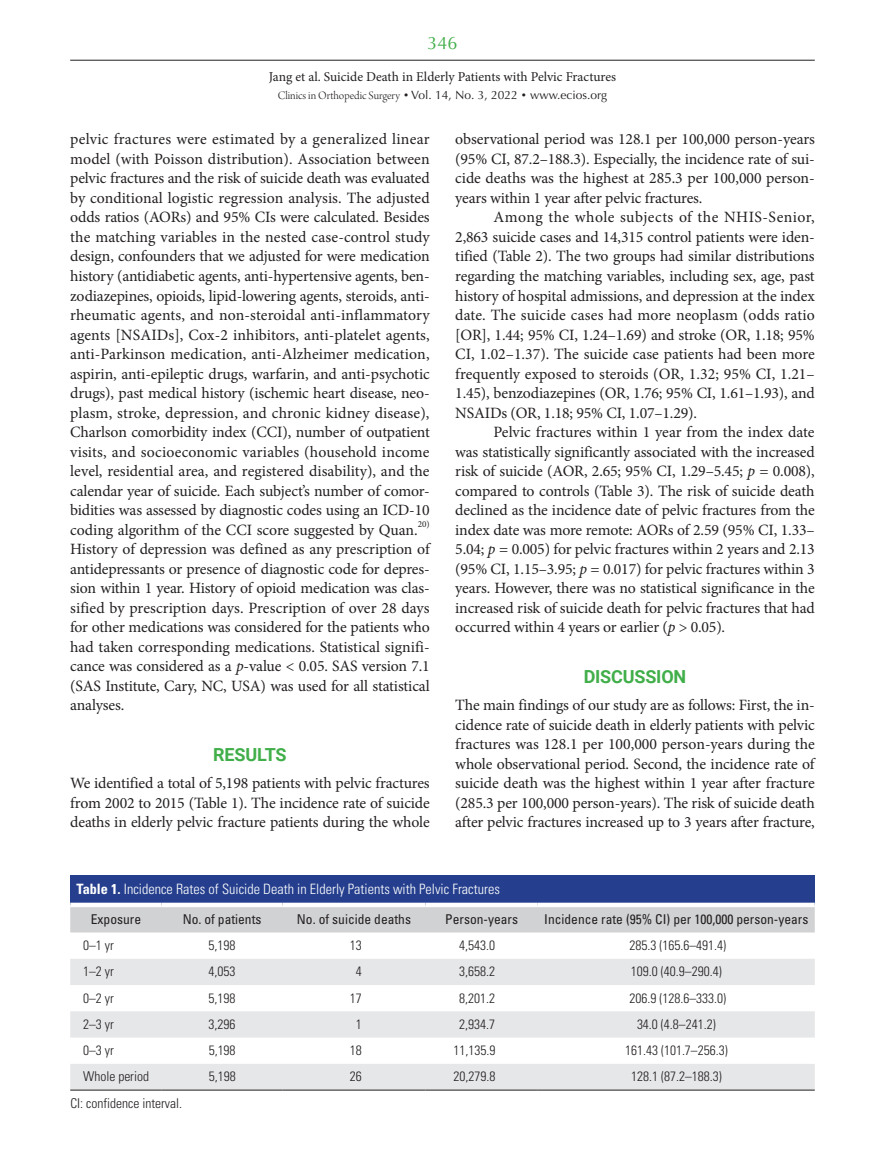
<style>
.page{position:relative;width:885px;height:1170px;background:#fff}
.page>*{position:absolute;margin:0;border:0;box-sizing:border-box;transform-origin:0 0}
.t1{font:700 18px "Roboto";letter-spacing:-.01em;color:#40ae49}
.t2{font:18px "Optima LT Std";color:#40ae49}
.t3{font:15.75px/19.5px "Minion Pro";letter-spacing:-.01em;color:#231f20;text-align:justify}
.t4{font:300 condensed 14.25px "Univers LT Std";color:#fff}
.t5{font:300 condensed 13.5px "Univers LT Std";color:#231f20}
.t6{font:condensed 13.5px "Univers LT Std";color:#231f20}
.t7{font:13.5px "Minion Pro";color:#231f20}
.t8{font:12px "Optima LT Std";color:#231f20}
.t9{font:9.15px "Minion Pro";color:#231f20}
.s1{font-family:"Arno Pro Light Display"}
.s2{font-size:9px}
.s3{font-style:italic}
.s4{font-weight:700}
</style>
<div class="page">
<hr style="left:70px;top:60px;width:744px;height:1px;background:#231f20">
<div style="left:70px;top:875px;width:744px;height:29px;background:#253f8e"></div>
<div style="left:70px;top:907px;width:744px;height:25px;background:#d1d2d4"></div>
<svg style="left:70px;top:959px;width:744px;height:130px;fill:#e6e7e9"></svg>
<div style="left:70px;top:902px;width:92px;height:5px;background:#fff"></div>
<div style="left:162px;top:902px;width:120px;height:5px;background:#fff"></div>
<div style="left:282px;top:902px;width:143px;height:5px;background:#fff"></div>
<div style="left:425px;top:902px;width:112px;height:5px;background:#fff"></div>
<div style="left:537px;top:902px;width:277px;height:5px;background:#fff"></div>
<hr style="left:70px;top:1089px;width:92px;height:1px;background:#231f20">
<hr style="left:162px;top:1089px;width:120px;height:1px;background:#231f20">
<hr style="left:282px;top:1089px;width:143px;height:1px;background:#231f20">
<hr style="left:425px;top:1089px;width:112px;height:1px;background:#231f20">
<hr style="left:537px;top:1089px;width:277px;height:1px;background:#231f20">
<p class="t2" style="left:427px;top:32px;width:32px">346</p>
<p class="t7" style="left:269px;top:68px;width:348px">Jang et al. Suicide Death in Elderly Patients with Pelvic Fractures</p>
<p class="t8" style="left:278px;top:88px;width:331px"><span class="s1">Clinics in Orthopedic Surgery</span> <span class="s2">•</span> Vol. 14, No. 3, 2022 <span class="s2">•</span> www.ecios.org</p>
<p class="t3" style="left:70px;top:130px;width:361px">pelvic fractures were estimated by a generalized linear model (with Poisson distribution). Association between pelvic fractures and the risk of suicide death was evaluated by conditional logistic regression analysis. The adjusted odds ratios (AORs) and 95% CIs were calculated. Besides the matching variables in the nested case-control study design, confounders that we adjusted for were medication history (antidiabetic agents, anti-hypertensive agents, ben&shy;zodiazepines, opioids, lipid-lowering agents, steroids, anti&shy;rheumatic agents, and non-steroidal anti-inflammatory agents [NSAIDs], Cox-2 inhibitors, anti-platelet agents, anti-Parkinson medication, anti-Alzheimer medication, aspirin, anti-epileptic drugs, warfarin, and anti-psychotic drugs), past medical history (ischemic heart disease, neo&shy;plasm, stroke, depression, and chronic kidney disease), Charlson comorbidity index (CCI), number of outpatient visits, and socioeconomic variables (household income level, residential area, and registered disability), and the calendar year of suicide. Each subject’s number of comor&shy;bidities was assessed by diagnostic codes using an ICD-10 coding algorithm of the CCI score suggested by Quan.</p>
<p class="t3" style="left:455px;top:130px;width:361px">observational period was 128.1 per 100,000 person-years (95% CI, 87.2–188.3). Especially, the incidence rate of sui&shy;cide deaths was the highest at 285.3 per 100,000 person&shy;years within 1 year after pelvic fractures.</p>
<p class="t3" style="left:455px;top:208px;width:361px;text-indent:38px">Among the whole subjects of the NHIS-Senior, 2,863 suicide cases and 14,315 control patients were iden&shy;tified (Table 2). The two groups had similar distributions regarding the matching variables, including sex, age, past history of hospital admissions, and depression at the index date. The suicide cases had more neoplasm (odds ratio [OR], 1.44; 95% CI, 1.24–1.69) and stroke (OR, 1.18; 95% CI, 1.02–1.37). The suicide case patients had been more frequently exposed to steroids (OR, 1.32; 95% CI, 1.21– 1.45), benzodiazepines (OR, 1.76; 95% CI, 1.61–1.93), and NSAIDs (OR, 1.18; 95% CI, 1.07–1.29).</p>
<p class="t3" style="left:455px;top:422px;width:361px;text-indent:38px">Pelvic fractures within 1 year from the index date was statistically significantly associated with the increased risk of suicide (AOR, 2.65; 95% CI, 1.29–5.45; <span class="s3">p</span> = 0.008), compared to controls (Table 3). The risk of suicide death declined as the incidence date of pelvic fractures from the index date was more remote: AORs of 2.59 (95% CI, 1.33– 5.04; <span class="s3">p</span> = 0.005) for pelvic fractures within 2 years and 2.13 (95% CI, 1.15–3.95; <span class="s3">p</span> = 0.017) for pelvic fractures within 3 years. However, there was no statistical significance in the increased risk of suicide death for pelvic fractures that had occurred within 4 years or earlier (<span class="s3">p</span> &gt; 0.05).</p>
<p class="t1" style="left:583px;top:663px;width:104px">DISCUSSION</p>
<p class="t3" style="left:455px;top:695px;width:361px">The main findings of our study are as follows: First, the in&shy;cidence rate of suicide death in elderly patients with pelvic fractures was 128.1 per 100,000 person-years during the whole observational period. Second, the incidence rate of suicide death was the highest within 1 year after fracture (285.3 per 100,000 person-years). The risk of suicide death after pelvic fractures increased up to 3 years after fracture,</p>
<p class="t9" style="left:418px;top:518px;width:13px">20)</p>
<p class="t3" style="left:70px;top:539px;width:361px">History of depression was defined as any prescription of antidepressants or presence of diagnostic code for depres&shy;sion within 1 year. History of opioid medication was clas&shy;sified by prescription days. Prescription of over 28 days for other medications was considered for the patients who had taken corresponding medications. Statistical signifi&shy;cance was considered as a <span class="s3">p</span>-value &lt; 0.05. SAS version 7.1 (SAS Institute, Cary, NC, USA) was used for all statistical analyses.</p>
<p class="t1" style="left:213px;top:741px;width:75px">RESULTS</p>
<p class="t3" style="left:70px;top:773px;width:361px">We identified a total of 5,198 patients with pelvic fractures from 2002 to 2015 (Table 1). The incidence rate of suicide deaths in elderly pelvic fracture patients during the whole</p>
<p class="t4" style="left:77px;top:880px;width:425px"><span class="s4">Table 1.</span> Incidence Rates of Suicide Death in Elderly Patients with Pelvic Fractures</p>
<p class="t6" style="left:91px;top:910px;width:52px">Exposure</p>
<p class="t6" style="left:183px;top:910px;width:80px">No. of patients</p>
<p class="t6" style="left:297px;top:910px;width:115px">No. of suicide deaths</p>
<p class="t6" style="left:445px;top:910px;width:74px">Person-years</p>
<p class="t6" style="left:544px;top:910px;width:265px">Incidence rate (95% CI) per 100,000 person-years</p>
<p class="t5" style="left:83px;top:937px;width:32px">0–1 yr</p>
<p class="t5" style="left:208px;top:937px;width:28px">5,198</p>
<p class="t5" style="left:349px;top:937px;width:13px">13</p>
<p class="t5" style="left:459px;top:937px;width:37px">4,543.0</p>
<p class="t5" style="left:629px;top:937px;width:98px">285.3 (165.6–491.4)</p>
<p class="t5" style="left:83px;top:963px;width:32px">1–2 yr</p>
<p class="t5" style="left:208px;top:963px;width:28px">4,053</p>
<p class="t5" style="left:355px;top:963px;width:7px">4</p>
<p class="t5" style="left:459px;top:963px;width:37px">3,658.2</p>
<p class="t5" style="left:631px;top:963px;width:92px">109.0 (40.9–290.4)</p>
<p class="t5" style="left:83px;top:989px;width:32px">0–2 yr</p>
<p class="t5" style="left:209px;top:989px;width:28px">5,198</p>
<p class="t5" style="left:349px;top:989px;width:13px">17</p>
<p class="t5" style="left:459px;top:989px;width:37px">8,201.2</p>
<p class="t5" style="left:629px;top:989px;width:98px">206.9 (128.6–333.0)</p>
<p class="t5" style="left:83px;top:1015px;width:32px">2–3 yr</p>
<p class="t5" style="left:209px;top:1015px;width:28px">3,296</p>
<p class="t5" style="left:355px;top:1015px;width:7px">1</p>
<p class="t5" style="left:459px;top:1015px;width:37px">2,934.7</p>
<p class="t5" style="left:637px;top:1015px;width:80px">34.0 (4.8–241.2)</p>
<p class="t5" style="left:83px;top:1042px;width:32px">0–3 yr</p>
<p class="t5" style="left:209px;top:1042px;width:28px">5,198</p>
<p class="t5" style="left:349px;top:1042px;width:13px">18</p>
<p class="t5" style="left:453px;top:1042px;width:43px">11,135.9</p>
<p class="t5" style="left:625px;top:1042px;width:104px">161.43 (101.7–256.3)</p>
<p class="t5" style="left:83px;top:1068px;width:67px">Whole period</p>
<p class="t5" style="left:209px;top:1068px;width:28px">5,198</p>
<p class="t5" style="left:350px;top:1068px;width:13px">26</p>
<p class="t5" style="left:453px;top:1068px;width:43px">20,279.8</p>
<p class="t5" style="left:631px;top:1068px;width:92px">128.1 (87.2–188.3)</p>
<p class="t5" style="left:70px;top:1094px;width:113px">CI: confidence interval.</p>
</div>
